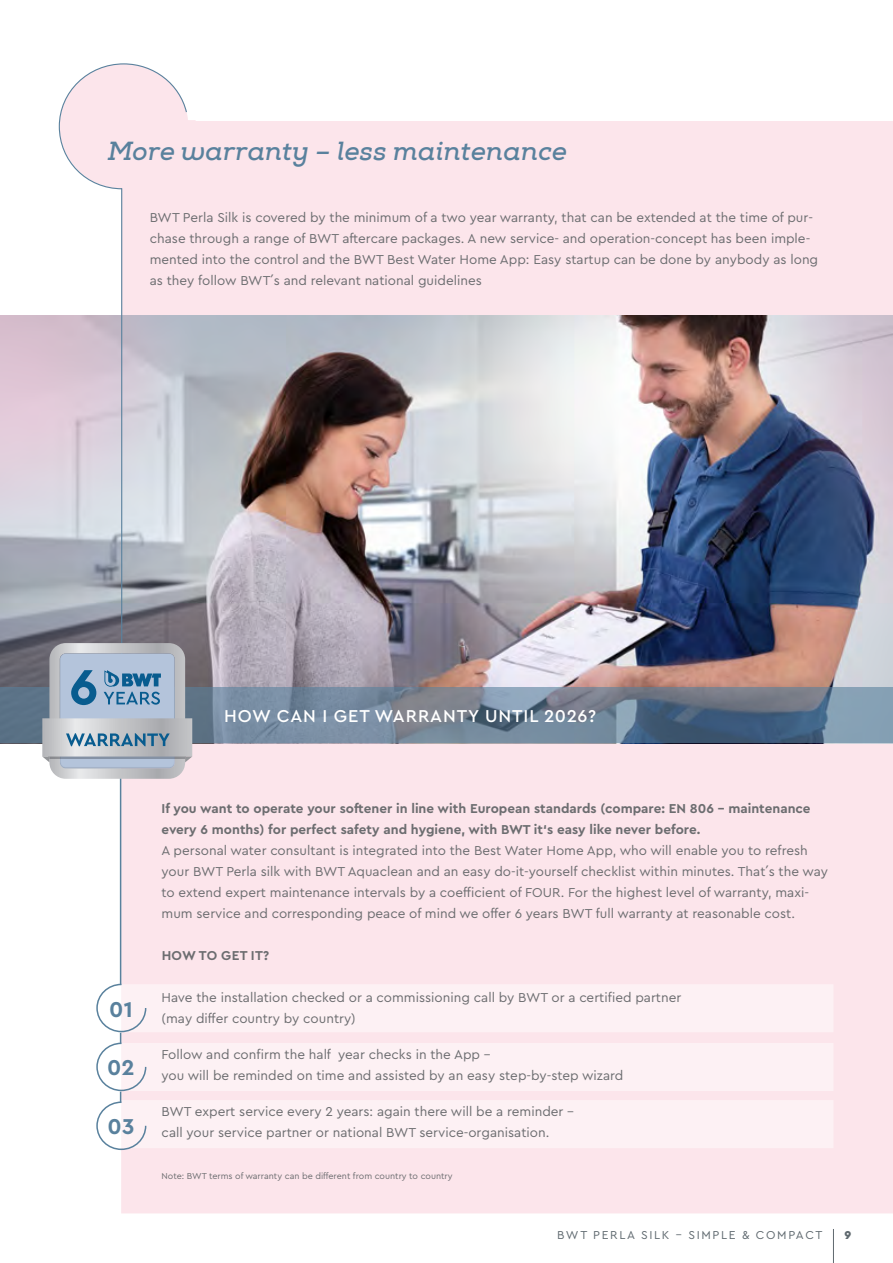
<style>
.page{position:relative;width:893px;height:1263px;background:#fff}
.page>*{position:absolute;margin:0;border:0;box-sizing:border-box;transform-origin:0 0}
.Content_Subline{font:italic 700 25.5px "Nexa Slab";letter-spacing:.01em;color:#59819d}
.Copy{font:700 22.5px "Cera PRO";color:#59819d}
.Copy_Head{font:500 18px "Cera PRO";letter-spacing:.05em;color:#fff}
.Copy-2{font:13.5px/21px "Cera PRO";color:#6c6d70}
.Copy-3{font:700 13.5px "Cera PRO";letter-spacing:.02em;color:#6c6d70}
.t1{font:12px "Cera PRO";letter-spacing:.14em;color:#5f696f}
.t2{font:900 12px "Cera PRO";color:#5f696f}
.Copy-4{font:9px "Cera PRO";color:#6c6d70}
.s1{font-weight:700}
</style>
<div class="page">
<div style="left:121px;top:120px;width:772px;height:1093px;background:#fce5eb"></div>
<hr style="left:833px;top:1229px;width:1px;height:34px;background:#5f696f">
<hr style="left:120px;top:775px;width:1px;height:210px;background:#59819d">
<svg style="left:96px;top:983px;width:737px;height:168px"></svg>
<img style="left:0;top:315px;width:893px;height:373px">
<svg style="left:0;top:688px;width:893px;height:55px;background:#6c8094"></svg>
<svg style="left:58px;top:63px;width:130px;height:127px"></svg>
<hr style="left:121px;top:188px;width:1px;height:467px;background:#59819d">
<svg style="left:42px;top:643px;width:150px;height:136px;background:#a7b5c4"></svg>
<p class="Content_Subline" style="left:108px;top:136px;width:461px">More warranty – less maintenance</p>
<p class="Copy-2" style="left:150px;top:206px;width:670px">BWT Perla Silk is covered by the minimum of a two year warranty, that can be extended at the time of pur&shy;chase through a range of BWT aftercare packages. A new service- and operation-concept has been imple&shy;mented into the control and the BWT Best Water Home App: Easy startup can be done by anybody as long as they follow BWT´s and relevant national guidelines</p>
<p class="Copy_Head" style="left:224px;top:704px;width:374px">HOW CAN I GET WARRANTY UNTIL 2026?</p>
<p class="Copy" style="left:109px;top:995px;width:25px">01</p>
<p class="Copy" style="left:107px;top:1053px;width:29px">02</p>
<p class="Copy" style="left:108px;top:1111px;width:28px">03</p>
<p class="Copy-2" style="left:162px;top:797px;width:668px"><span class="s1">If you want to operate your softener in line with European standards (compare: EN 806 – maintenance every 6 months) for perfect safety and hygiene, with BWT it‘s easy like never before.<br></span>A personal water consultant is integrated into the Best Water Home App, who will enable you to refresh your BWT Perla silk with BWT Aquaclean and an easy do-it-yourself checklist within minutes. That´s the way to extend expert maintenance intervals by a coefficient of FOUR. For the highest level of warranty, maxi&shy;mum service and corresponding peace of mind we offer 6 years BWT full warranty at reasonable cost.</p>
<p class="Copy-3" style="left:162px;top:947px;width:109px">HOW TO GET IT?</p>
<p class="Copy-2" style="left:162px;top:986px;width:521px">Have the installation checked or a commissioning call by BWT or a certified partner (may differ country by country)</p>
<p class="Copy-2" style="left:162px;top:1043px;width:463px">Follow and confirm the half year checks in the App –<br>you will be reminded on time and assisted by an easy step-by-step wizard</p>
<p class="Copy-2" style="left:162px;top:1100px;width:414px">BWT expert service every 2 years: again there will be a reminder – call your service partner or national BWT service-organisation.</p>
<p class="Copy-4" style="left:162px;top:1170px;width:293px">Note: BWT terms of warranty can be different from country to country</p>
<p class="t1" style="left:557px;top:1227px;width:267px">BWT PERLA SILK – SIMPLE &amp; COMPACT</p>
<p class="t2" style="left:844px;top:1227px;width:8px">9</p>
</div>
